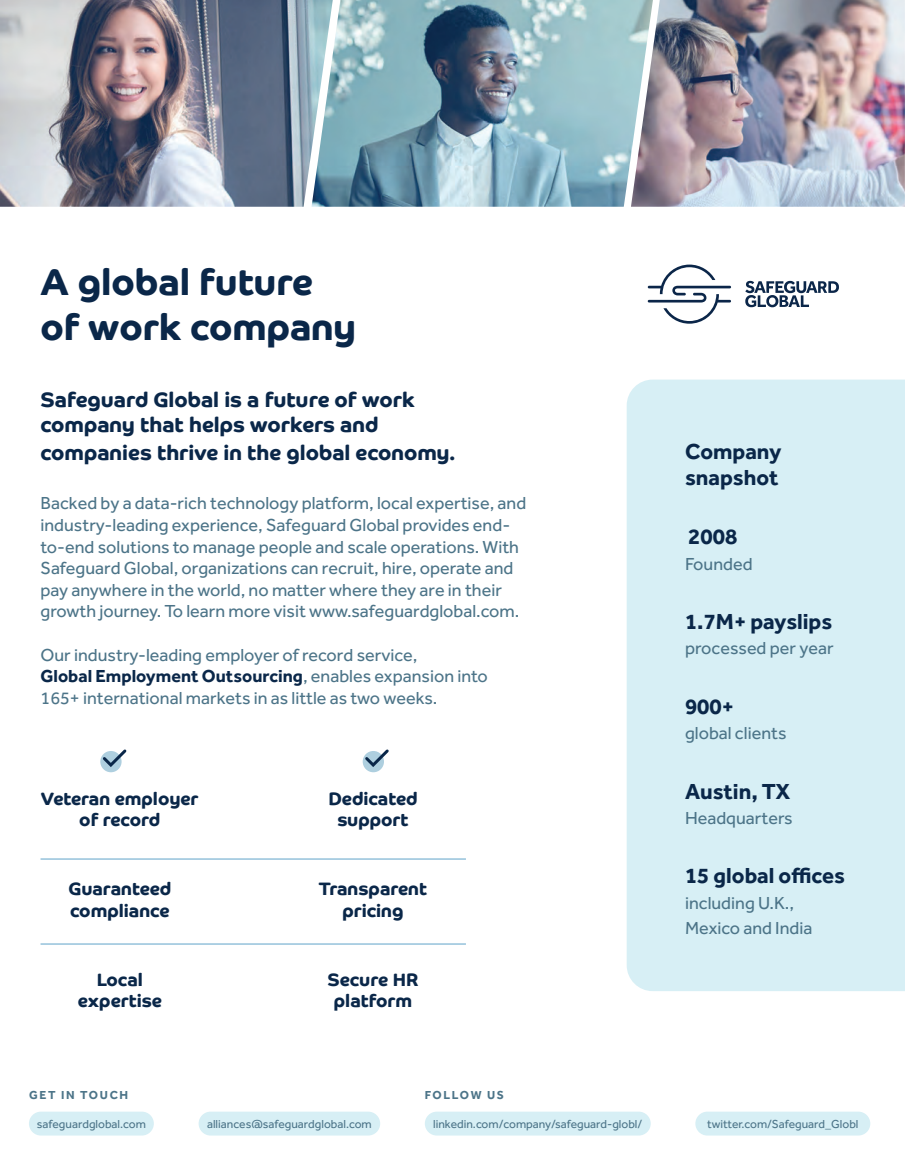
<style>
.page{position:relative;width:905px;height:1175px;background:#fff}
.page>*{position:absolute;margin:0;border:0;box-sizing:border-box;transform-origin:0 0}
.t1{font:700 36.9px/44.2px "Co Headline W01";color:#0a2749}
.t2{font:700 22.5px/25.5px "Effra";color:#0a2749}
.t3{font:700 21px/25.2px "Co Headline W01";color:#0a2749}
.t4{font:18px/21.6px "Effra";color:#4c7488}
.t5{font:700 18px/21.6px "Co Headline W01";color:#0a2749;text-align:center}
.t6{font:12px "Effra";color:#4c7488}
.t7{font:700 12px "Effra";letter-spacing:.14em;color:#4c7488}
.s1{font-weight:700;color:#0a2749}
</style>
<div class="page">
<div style="left:100px;top:751px;width:22px;height:21px;background:#aecfdf;border-radius:50%"></div>
<div style="left:363px;top:751px;width:21px;height:21px;background:#aecfdf;border-radius:50%"></div>
<div style="left:626px;top:379px;width:279px;height:612px;background:#d7eff5"></div>
<img style="left:0;top:0;width:311px;height:207px">
<img style="left:311px;top:0;width:320px;height:207px">
<img style="left:631px;top:0;width:274px;height:207px">
<div style="left:29px;top:1111px;width:125px;height:24px;background:#d7eff5;border-radius:12px"></div>
<svg style="left:647px;top:264px;width:192px;height:60px"></svg>
<hr style="left:41px;top:858px;width:425px;height:1px;background:#95c2db">
<hr style="left:41px;top:943px;width:425px;height:1px;background:#95c2db">
<svg style="left:100px;top:749px;width:27px;height:20px"></svg>
<svg style="left:362px;top:749px;width:27px;height:20px"></svg>
<div style="left:199px;top:1111px;width:181px;height:24px;background:#d7eff5;border-radius:12px"></div>
<div style="left:425px;top:1111px;width:225px;height:24px;background:#d7eff5;border-radius:12px"></div>
<div style="left:695px;top:1111px;width:175px;height:24px;background:#d7eff5;border-radius:12px"></div>
<h1 class="t1" style="left:41px;top:260px;width:317px">A global future of work company</h1>
<p class="t3" style="left:41px;top:387px;width:376px">Safeguard Global is a future of work company that helps workers and</p>
<p class="t3" style="left:41px;top:440px;width:417px">companies thrive in the global economy.</p>
<p class="t4" style="left:41px;top:492px;width:487px">Backed by a data-rich technology platform, local expertise, and industry-leading experience, Safeguard Global provides end&shy;to-end solutions to manage people and scale operations. With Safeguard Global, organizations can recruit, hire, operate and pay anywhere in the world, no matter where they are in their growth journey. To learn more visit www.safeguardglobal.com.</p>
<p class="t4" style="left:41px;top:643px;width:449px">Our industry-leading employer of record service,<br><span class="s1">Global Employment Outsourcing</span>, enables expansion into<br>165+ international markets in as little as two weeks.</p>
<p class="t5" style="left:41px;top:788px;width:159px">Veteran employer of record</p>
<p class="t5" style="left:328px;top:788px;width:91px">Dedicated support</p>
<p class="t5" style="left:68px;top:878px;width:104px;text-align:left">Guaranteed compliance</p>
<p class="t5" style="left:319px;top:878px;width:110px">Transparent pricing</p>
<p class="t5" style="left:78px;top:968px;width:85px">Local expertise</p>
<p class="t5" style="left:327px;top:968px;width:92px">Secure HR platform</p>
<p class="t2" style="left:685px;top:438px;width:98px">Company snapshot</p>
<p class="t2" style="left:688px;top:523px;width:51px">2008</p>
<p class="t4" style="left:685px;top:552px;width:69px">Founded</p>
<p class="t2" style="left:685px;top:608px;width:149px">1.7M+ payslips</p>
<p class="t4" style="left:685px;top:637px;width:150px">processed per year</p>
<p class="t2" style="left:685px;top:693px;width:51px">900+</p>
<p class="t4" style="left:685px;top:722px;width:103px">global clients</p>
<p class="t2" style="left:685px;top:777px;width:107px">Austin, TX</p>
<p class="t4" style="left:685px;top:807px;width:109px">Headquarters</p>
<p class="t2" style="left:685px;top:862px;width:161px">15 global offices</p>
<p class="t4" style="left:685px;top:889px;width:129px;line-height:25.5px">including U.K.,<br>Mexico and India</p>
<p class="t7" style="left:29px;top:1088px;width:101px">GET IN TOUCH</p>
<p class="t6" style="left:37px;top:1116px;width:110px">safeguardglobal.com</p>
<p class="t7" style="left:425px;top:1088px;width:81px">FOLLOW US</p>
<p class="t6" style="left:207px;top:1116px;width:166px">alliances@safeguardglobal.com</p>
<p class="t6" style="left:433px;top:1116px;width:211px">linkedin.com/company/safeguard-globl/</p>
<p class="t6" style="left:707px;top:1116px;width:153px">twitter.com/Safeguard_Globl</p>
</div>
